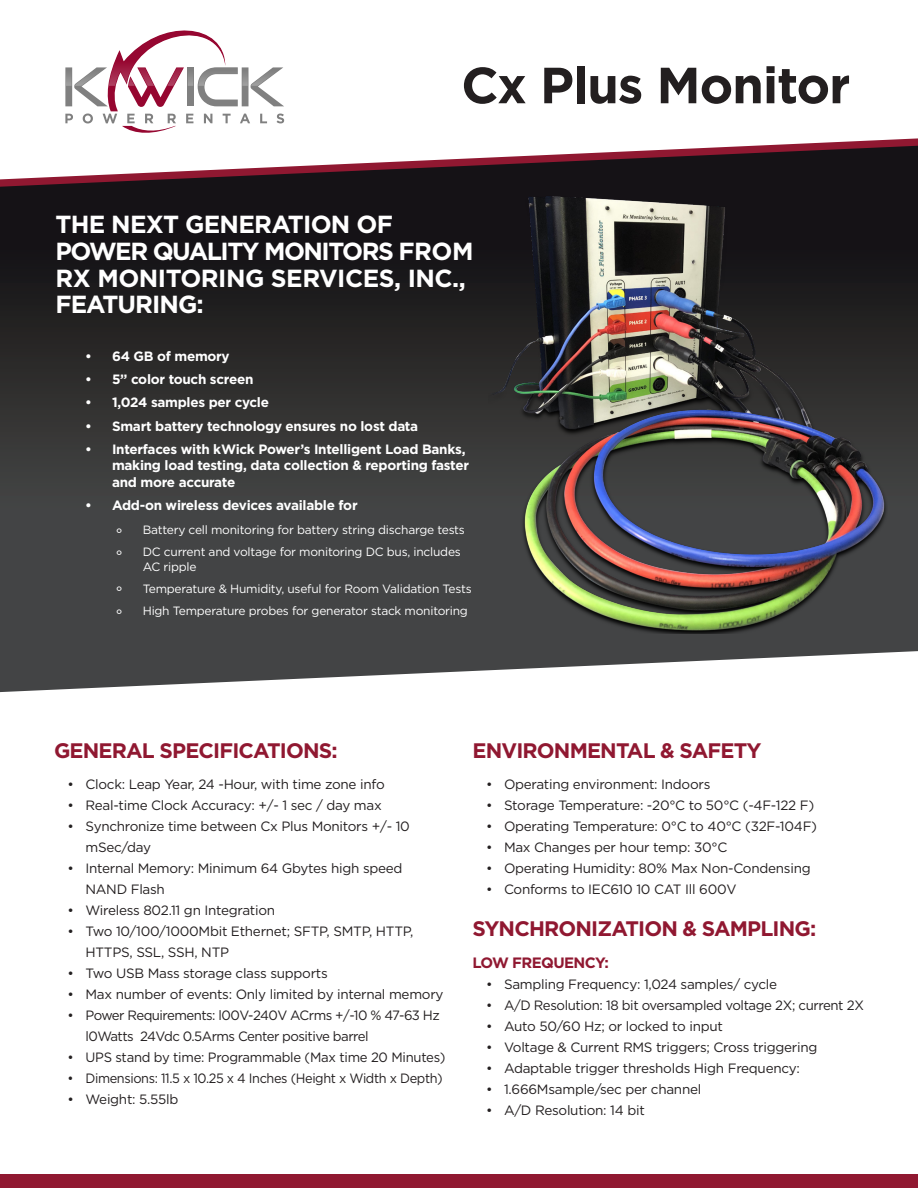
<style>
.page{position:relative;width:918px;height:1188px;background:#fff}
.page>*{position:absolute;margin:0;border:0;box-sizing:border-box;transform-origin:0 0}
.t1{font:700 50.7px "Gotham";letter-spacing:-.02em;color:#231f20}
.t2{font:700 24.75px/26.7px "Gotham";letter-spacing:-.03em;color:#fff}
.t3{font:700 21px "Gotham";letter-spacing:-.04em;color:#901831}
.t4{font:700 15px "Gotham";letter-spacing:-.04em;color:#901831}
.t5{font:15px "Gotham";color:#fff}
.t6{font:13.5px/21px "Gotham";letter-spacing:-.02em;color:#231f20}
.t7{font:700 13.5px/16.2px "Gotham";letter-spacing:-.02em;color:#fff}
.t8{font:13.5px/21px "Gotham";letter-spacing:-.04em;color:#231f20}
.t9{font:13.5px "Gotham";letter-spacing:-.02em;color:#231f20;scale:.95 1}
.t10{font:12px/14.4px "Gotham";letter-spacing:-.02em;color:#fff}
</style>
<div class="page">
<svg style="left:0;top:187px;width:918px;height:505px;background:#3f3e3f"></svg>
<svg style="left:0;top:138px;width:918px;height:49px"></svg>
<svg style="left:65px;top:30px;width:219px;height:103px"></svg>
<div style="left:0;top:1174px;width:918px;height:14px;background:#901831"></div>
<img style="left:488px;top:194px;width:400px;height:440px">
<p class="t1" style="left:461px;top:56px;width:391px">Cx Plus Monitor</p>
<p class="t2" style="left:56px;top:210px;width:339px">THE NEXT GENERATION OF</p>
<p class="t2" style="left:56px;top:237px;width:419px">POWER QUALITY MONITORS FROM<br>RX MONITORING SERVICES, INC.,<br>FEATURING:</p>
<p class="t7" style="left:85px;top:347px;width:146px">• 64 GB of memory</p>
<p class="t7" style="left:85px;top:371px;width:170px">• 5” color touch screen</p>
<p class="t7" style="left:85px;top:394px;width:185px">• 1,024 samples per cycle</p>
<p class="t7" style="left:85px;top:418px;width:335px">• Smart battery technology ensures no lost data</p>
<p class="t7" style="left:112px;top:441px;width:358px;text-indent:-27px">• Interfaces with kWick Power’s Intelligent Load Banks, making load testing, data collection &amp; reporting faster and more accurate</p>
<p class="t7" style="left:85px;top:497px;width:274px">• Add-on wireless devices available for</p>
<p class="t5" style="left:116px;top:525px;width:8px">°</p>
<p class="t10" style="left:143px;top:522px;width:324px">Battery cell monitoring for battery string discharge tests</p>
<p class="t5" style="left:116px;top:547px;width:8px">°</p>
<p class="t10" style="left:143px;top:545px;width:320px">DC current and voltage for monitoring DC bus, includes<br>AC ripple</p>
<p class="t5" style="left:116px;top:584px;width:8px">°</p>
<p class="t10" style="left:143px;top:581px;width:330px">Temperature &amp; Humidity, useful for Room Validation Tests</p>
<p class="t5" style="left:116px;top:606px;width:8px">°</p>
<p class="t10" style="left:143px;top:603px;width:327px">High Temperature probes for generator stack monitoring</p>
<p class="t3" style="left:54px;top:738px;width:285px">GENERAL SPECIFICATIONS:</p>
<p class="t6" style="left:68px;top:773px;width:319px">• Clock: Leap Year, 24 -Hour, with time zone info</p>
<p class="t6" style="left:68px;top:794px;width:316px">• Real-time Clock Accuracy: +/- 1 sec / day max</p>
<p class="t6" style="left:86px;top:815px;width:326px;text-indent:-18px">• Synchronize time between Cx Plus Monitors +/- 10 mSec/day</p>
<p class="t6" style="left:86px;top:857px;width:319px;text-indent:-18px">• Internal Memory: Minimum 64 Gbytes high speed<br>NAND Flash</p>
<p class="t6" style="left:68px;top:899px;width:209px">• Wireless 802.11 gn Integration</p>
<p class="t6" style="left:86px;top:920px;width:330px;text-indent:-18px">• Two 10/100/1000Mbit Ethernet; SFTP, SMTP, HTTP,<br>HTTPS, SSL, SSH, NTP</p>
<p class="t6" style="left:68px;top:962px;width:262px">• Two USB Mass storage class supports</p>
<p class="t6" style="left:68px;top:983px;width:378px">• Max number of events: Only limited by internal memory</p>
<p class="t8" style="left:86px;top:1004px;width:356px;text-indent:-18px">• Power Requirements: l00V-240V ACrms +/-10 % 47-63 Hz l0Watts 24Vdc 0.5Arms Center positive barrel</p>
<p class="t6" style="left:68px;top:1046px;width:379px">• UPS stand by time: Programmable (Max time 20 Minutes)</p>
<p class="t9" style="left:68px;top:1071px;width:397px">• Dimensions: 11.5 x 10.25 x 4 Inches (Height x Width x Depth)</p>
<p class="t6" style="left:68px;top:1088px;width:112px">• Weight: 5.55lb</p>
<p class="t3" style="left:472px;top:738px;width:291px">ENVIRONMENTAL &amp; SAFETY</p>
<p class="t6" style="left:486px;top:773px;width:226px">• Operating environment: Indoors</p>
<p class="t6" style="left:486px;top:794px;width:330px">• Storage Temperature: -20°C to 50°C (-4F-122 F)</p>
<p class="t6" style="left:486px;top:815px;width:333px">• Operating Temperature: 0°C to 40°C (32F-104F)</p>
<p class="t6" style="left:486px;top:836px;width:243px">• Max Changes per hour temp: 30°C</p>
<p class="t6" style="left:486px;top:857px;width:326px">• Operating Humidity: 80% Max Non-Condensing</p>
<p class="t6" style="left:486px;top:878px;width:252px">• Conforms to IEC610 10 CAT Ill 600V</p>
<p class="t3" style="left:472px;top:916px;width:345px">SYNCHRONIZATION &amp; SAMPLING:</p>
<p class="t4" style="left:472px;top:954px;width:138px">LOW FREQUENCY:</p>
<p class="t6" style="left:486px;top:973px;width:293px">• Sampling Frequency: 1,024 samples/ cycle</p>
<p class="t6" style="left:486px;top:994px;width:379px">• A/D Resolution: 18 bit oversampled voltage 2X; current 2X</p>
<p class="t6" style="left:486px;top:1015px;width:238px">• Auto 50/60 Hz; or locked to input</p>
<p class="t6" style="left:486px;top:1036px;width:333px">• Voltage &amp; Current RMS triggers; Cross triggering</p>
<p class="t6" style="left:486px;top:1057px;width:315px">• Adaptable trigger thresholds High Frequency:</p>
<p class="t6" style="left:486px;top:1078px;width:217px">• 1.666Msample/sec per channel</p>
<p class="t6" style="left:486px;top:1099px;width:160px">• A/D Resolution: 14 bit</p>
</div>
